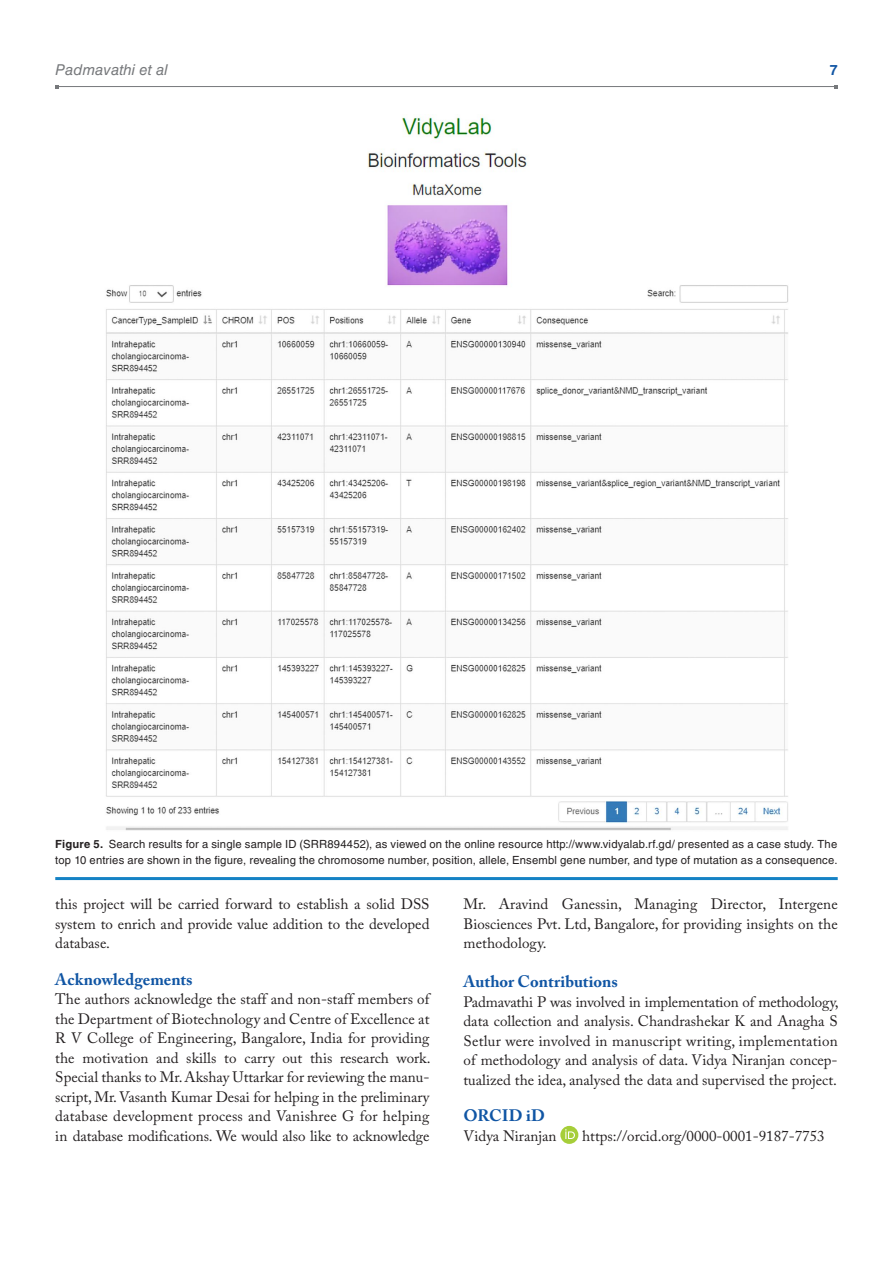
<style>
.page{position:relative;width:893px;height:1263px;background:#fff}
.page>*{position:absolute;margin:0;border:0;box-sizing:border-box;transform-origin:0 0}
.t1{font:700 16.5px "Adobe Caslon Pro";letter-spacing:.005em;color:#1055a4}
.t2{font:15px/19.5px "Adobe Caslon Pro";color:#231f20;text-align:justify}
.t3{font:italic 15px "Helvetica LT Std";color:#76787b}
.t4{font:700 14.25px "Helvetica LT Std";color:#1055a4}
.t5{font:11.25px/16.5px "Helvetica LT Std";letter-spacing:.015em;color:#231f20}
.s1{font-weight:700}
</style>
<div class="page">
<hr style="left:57px;top:86px;width:779px;height:1px;background:#76787b">
<div style="left:560px;top:1126px;width:18px;height:18px;background:#a6ce39;border-radius:50%"></div>
<svg style="left:565px;top:1129px;width:10px;height:10px"></svg>
<hr style="left:55px;top:877px;width:783px;height:3px;background:#1582c5">
<img style="left:106px;top:117px;width:682px;height:714px">
<p class="t3" style="left:55px;top:61px;width:114px">Padmavathi et al</p>
<p class="t4" style="left:830px;top:61px;width:9px">7</p>
<p class="t5" style="left:55px;top:835px;width:784px"><span class="s1">Figure 5.</span> Search results for a single sample ID (SRR894452), as viewed on the online resource http://www.vidyalab.rf.gd/ presented as a case study. The top 10 entries are shown in the figure, revealing the chromosome number, position, allele, Ensembl gene number, and type of mutation as a consequence.</p>
<p class="t2" style="left:55px;top:894px;width:376px">this project will be carried forward to establish a solid DSS system to enrich and provide value addition to the developed database.</p>
<p class="t1" style="left:55px;top:969px;width:139px">Acknowledgements</p>
<p class="t2" style="left:55px;top:989px;width:377px">The authors acknowledge the staff and non-staff members of the Department of Biotechnology and Centre of Excellence at R V College of Engineering, Bangalore, India for providing the motivation and skills to carry out this research work.<br>Special thanks to Mr. Akshay Uttarkar for reviewing the manu&shy;script, Mr. Vasanth Kumar Desai for helping in the preliminary database development process and Vanishree G for helping in database modifications. We would also like to acknowledge</p>
<p class="t2" style="left:463px;top:894px;width:376px">Mr. Aravind Ganessin, Managing Director, Intergene Biosciences Pvt. Ltd, Bangalore, for providing insights on the methodology.</p>
<p class="t1" style="left:463px;top:972px;width:156px">Author Contributions</p>
<p class="t2" style="left:463px;top:992px;width:377px">Padmavathi P was involved in implementation of methodology, data collection and analysis. Chandrashekar K and Anagha S Setlur were involved in manuscript writing, implementation of methodology and analysis of data. Vidya Niranjan concep&shy;tualized the idea, analysed the data and supervised the project.</p>
<p class="t1" style="left:463px;top:1106px;width:83px">ORCID iD</p>
<p class="t2" style="left:463px;top:1126px;width:95px">Vidya Niranjan</p>
<p class="t2" style="left:582px;top:1126px;width:244px">https://orcid.org/0000-0001-9187-7753</p>
</div>
